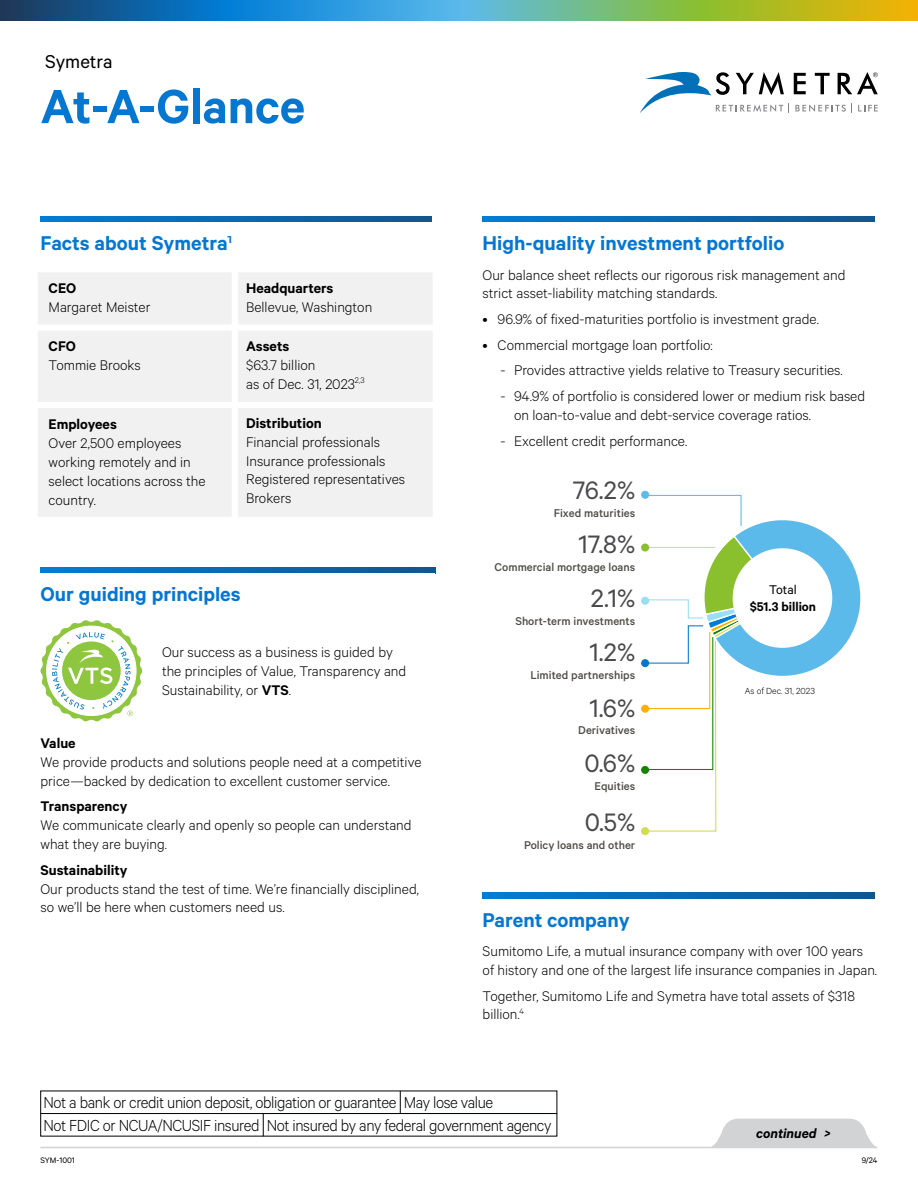
<style>
.page{position:relative;width:918px;height:1188px;background:#fff}
.page>*{position:absolute;margin:0;border:0;box-sizing:border-box;transform-origin:0 0}
.Top_Piece_Title{font:600 54px "Calibre";color:#0677d1}
.Body_-_Bullet_last{font:28.35px "Calibre";color:#4a4a4d}
.Body_H3_Blue_Subhead{font:600 22.5px "Calibre";color:#0677d1}
.Top_Company_Name{font:21px "Calibre";color:#000}
.Bank_Box{font:300 18px "Calibre";letter-spacing:-.025em;color:#000;scale:.95 1}
.Body_Facts{font:300 15.75px/18.9px "Calibre";color:#000}
.Body_Body_Text_10_5{font:300 15.75px/18.9px "Calibre";color:#000}
.Body_Facts-2{font:600 15.75px "Calibre";color:#000}
.Body_H4_Black_Subhead_10_5{font:600 15.75px "Calibre";color:#000}
.t1{font:italic 600 15px "Calibre";color:#000}
.Body_-_Bullet_last-2{font:600 14.25px "Calibre";color:#000}
.Body_-_Bullet_last-3{font:14.25px "Calibre";letter-spacing:-.005em;color:#000}
.Body_-_Bullet_last-4{font:500 12.75px "Calibre";color:#4f4d47}
.Body_-_Bullet_last-5{font:300 9.9px "Calibre";color:#000}
.t2{font:9px "Calibre";letter-spacing:-.005em;color:#000}
.s1{font-weight:600}
</style>
<div class="page">
<svg style="left:640px;top:72px;width:238px;height:41px"></svg>
<hr style="left:40px;top:1147px;width:838px;height:1px;background:#d1d3d4">
<svg style="left:710px;top:1119px;width:167px;height:28px;background:#d7d8d9"></svg>
<div style="left:35px;top:269px;width:200px;height:59px;background:#f1f1f2;border:3px solid #fff"></div>
<div style="left:235px;top:269px;width:201px;height:59px;background:#f1f1f2;border:3px solid #fff"></div>
<div style="left:35px;top:328px;width:200px;height:77px;background:#f1f1f2;border:3px solid #fff"></div>
<div style="left:235px;top:328px;width:201px;height:77px;background:#f1f1f2;border:3px solid #fff"></div>
<div style="left:35px;top:405px;width:200px;height:115px;background:#f1f1f2;border:3px solid #fff"></div>
<div style="left:235px;top:405px;width:201px;height:115px;background:#f1f1f2;border:3px solid #fff"></div>
<svg style="left:40px;top:620px;width:102px;height:101px"></svg>
<svg style="left:483px;top:216px;width:391px;height:6px;background:#0869b2"></svg>
<svg style="left:40px;top:216px;width:392px;height:6px;background:#0869b2"></svg>
<svg style="left:40px;top:567px;width:395px;height:6px;background:#0869b2"></svg>
<div style="left:641px;top:491px;width:8px;height:8px;background:#5cbaeb;border-radius:50%"></div>
<div style="left:641px;top:827px;width:8px;height:8px;background:#d1dd4a;border-radius:50%"></div>
<svg style="left:0;top:0;width:918px;height:20px;background:#5a9a89"></svg>
<svg style="left:483px;top:892px;width:391px;height:7px;background:#0869b2"></svg>
<hr style="left:40px;top:1113px;width:517px;height:1px;background:#000">
<svg style="left:263px;top:1114px;width:1px;height:22px"></svg>
<svg style="left:400px;top:1091px;width:1px;height:22px"></svg>
<svg style="left:642px;top:493px;width:219px;height:340px"></svg>
<div style="left:733px;top:548px;width:99px;height:100px;background:#fff;border-radius:50%"></div>
<h1 class="Top_Company_Name" style="left:45px;top:49px;width:69px">Symetra</h1>
<h2 class="Top_Piece_Title" style="left:40px;top:74px;width:266px">At-A-Glance</h2>
<h3 class="Body_H3_Blue_Subhead" style="left:40px;top:230px;width:193px">Facts about Symetra<sup>1</sup></h3>
<p class="Body_Facts-2" style="left:49px;top:278px;width:29px">CEO</p>
<p class="Body_Facts" style="left:49px;top:297px;width:103px">Margaret Meister</p>
<p class="Body_Facts-2" style="left:49px;top:337px;width:29px">CFO</p>
<p class="Body_Facts" style="left:49px;top:355px;width:94px">Tommie Brooks</p>
<p class="Body_Facts-2" style="left:49px;top:415px;width:70px">Employees</p>
<p class="Body_Facts" style="left:49px;top:433px;width:158px">Over 2,500 employees working remotely and in select locations across the country.</p>
<p class="Body_Facts-2" style="left:246px;top:278px;width:89px">Headquarters</p>
<p class="Body_Facts" style="left:246px;top:297px;width:128px">Bellevue, Washington</p>
<p class="Body_Facts-2" style="left:246px;top:337px;width:45px">Assets</p>
<p class="Body_Facts" style="left:246px;top:355px;width:120px">$63.7 billion<br>as of Dec. 31, 2023<sup>2,3</sup></p>
<p class="Body_Facts-2" style="left:246px;top:413px;width:77px">Distribution</p>
<p class="Body_Facts" style="left:246px;top:432px;width:135px">Financial professionals</p>
<p class="Body_Facts" style="left:246px;top:451px;width:141px">Insurance professionals</p>
<p class="Body_Facts" style="left:246px;top:469px;width:161px">Registered representatives<br>Brokers</p>
<h3 class="Body_H3_Blue_Subhead" style="left:40px;top:581px;width:202px">Our guiding principles</h3>
<p class="Body_Body_Text_10_5" style="left:162px;top:642px;width:246px">Our success as a business is guided by the principles of Value, Transparency and<br>Sustainability, or <span class="s1">VTS</span>.</p>
<h4 class="Body_H4_Black_Subhead_10_5" style="left:40px;top:733px;width:37px">Value</h4>
<p class="Body_Body_Text_10_5" style="left:40px;top:752px;width:383px">We provide products and solutions people need at a competitive price—backed by dedication to excellent customer service.</p>
<h4 class="Body_H4_Black_Subhead_10_5" style="left:40px;top:797px;width:88px">Transparency</h4>
<p class="Body_Body_Text_10_5" style="left:40px;top:815px;width:373px">We communicate clearly and openly so people can understand what they are buying.</p>
<h4 class="Body_H4_Black_Subhead_10_5" style="left:40px;top:860px;width:88px">Sustainability</h4>
<p class="Body_Facts" style="left:40px;top:879px;width:380px">Our products stand the test of time. We’re financially disciplined, so we’ll be here when customers need us.</p>
<h3 class="Body_H3_Blue_Subhead" style="left:483px;top:230px;width:303px">High-quality investment portfolio</h3>
<p class="Body_Body_Text_10_5" style="left:483px;top:264px;width:364px">Our balance sheet reflects our rigorous risk management and strict asset-liability matching standards.</p>
<p class="Body_Facts" style="left:483px;top:309px;width:338px">• 96.9% of fixed-maturities portfolio is investment grade.</p>
<p class="Body_Facts" style="left:483px;top:335px;width:232px">• Commercial mortgage loan portfolio:</p>
<p class="Body_Facts" style="left:501px;top:360px;width:344px">- Provides attractive yields relative to Treasury securities.</p>
<p class="Body_Facts" style="left:514px;top:386px;width:353px;text-indent:-13px">- 94.9% of portfolio is considered lower or medium risk based on loan-to-value and debt-service coverage ratios.</p>
<p class="Body_Facts" style="left:501px;top:431px;width:188px">- Excellent credit performance.</p>
<p class="Body_-_Bullet_last" style="left:573px;top:474px;width:64px">76.2%</p>
<p class="Body_-_Bullet_last-4" style="left:554px;top:505px;width:83px">Fixed maturities</p>
<p class="Body_-_Bullet_last" style="left:578px;top:528px;width:58px">17.8%</p>
<p class="Body_-_Bullet_last-4" style="left:495px;top:559px;width:142px">Commercial mortgage loans</p>
<p class="Body_-_Bullet_last" style="left:591px;top:582px;width:46px">2.1%</p>
<p class="Body_-_Bullet_last-4" style="left:515px;top:613px;width:121px">Short-term investments</p>
<p class="Body_-_Bullet_last" style="left:590px;top:636px;width:47px">1.2%</p>
<p class="Body_-_Bullet_last-4" style="left:530px;top:667px;width:106px">Limited partnerships</p>
<p class="Body_-_Bullet_last" style="left:590px;top:691px;width:47px">1.6%</p>
<p class="Body_-_Bullet_last-4" style="left:578px;top:723px;width:59px">Derivatives</p>
<p class="Body_-_Bullet_last" style="left:585px;top:747px;width:52px">0.6%</p>
<p class="Body_-_Bullet_last-4" style="left:595px;top:779px;width:42px">Equities</p>
<p class="Body_-_Bullet_last" style="left:585px;top:806px;width:52px">0.5%</p>
<p class="Body_-_Bullet_last-4" style="left:524px;top:837px;width:113px">Policy loans and other</p>
<p class="Body_-_Bullet_last-3" style="left:769px;top:581px;width:29px">Total</p>
<p class="Body_-_Bullet_last-2" style="left:750px;top:598px;width:68px">$51.3 billion</p>
<p class="Body_-_Bullet_last-5" style="left:745px;top:685px;width:72px">As of Dec. 31, 2023</p>
<h3 class="Body_H3_Blue_Subhead" style="left:483px;top:906px;width:149px">Parent company</h3>
<p class="Body_Facts" style="left:483px;top:941px;width:396px">Sumitomo Life, a mutual insurance company with over 100 years of history and one of the largest life insurance companies in Japan.</p>
<p class="Body_Facts" style="left:483px;top:986px;width:374px">Together, Sumitomo Life and Symetra have total assets of $318 billion.<sup>4</sup></p>
<p class="Bank_Box" style="left:43px;top:1092px;width:475px">Not a bank or credit union deposit, obligation or guarantee May lose value</p>
<p class="Bank_Box" style="left:43px;top:1115px;width:536px">Not FDIC or NCUA/NCUSIF insured Not insured by any federal government agency</p>
<p class="t1" style="left:756px;top:1125px;width:76px">continued &gt;</p>
<p class="t2" style="left:40px;top:1154px;width:36px">SYM-1001</p>
<p class="t2" style="left:862px;top:1154px;width:17px">9/24</p>
</div>
